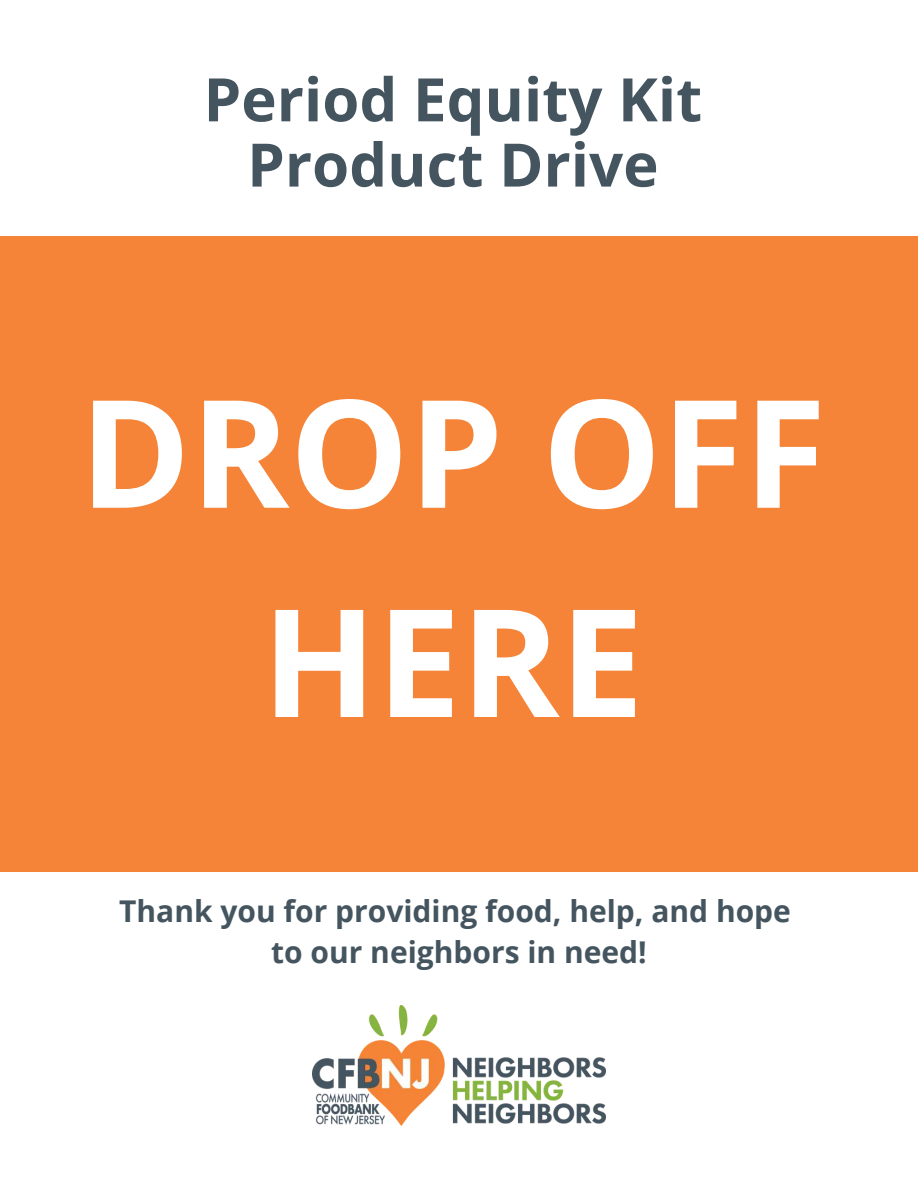
<style>
.page{position:relative;width:918px;height:1188px;background:#fff}
.page>*{position:absolute;margin:0;border:0;box-sizing:border-box;transform-origin:0 0}
.t1{font:700 150px/209.2px "Open Sans";color:#fff;text-align:center}
.t2{font:700 60px/65.2px "Open Sans";color:#455560;text-align:center}
.t3{font:700 30px/41.7px "Open Sans";color:#455560;text-align:center}
</style>
<div class="page">
<div style="left:0;top:237px;width:918px;height:635px;background:#f58438"></div>
<img style="left:312px;top:1005px;width:294px;height:121px">
<h2 class="t2" style="left:204px;top:65px;width:500px">Period Equity Kit<br>Product Drive</h2>
<h1 class="t1" style="left:80px;top:345px;width:748px">DROP OFF<br>HERE</h1>
<p class="t3" style="left:119px;top:889px;width:673px">Thank you for providing food, help, and hope to our neighbors in need!</p>
</div>
